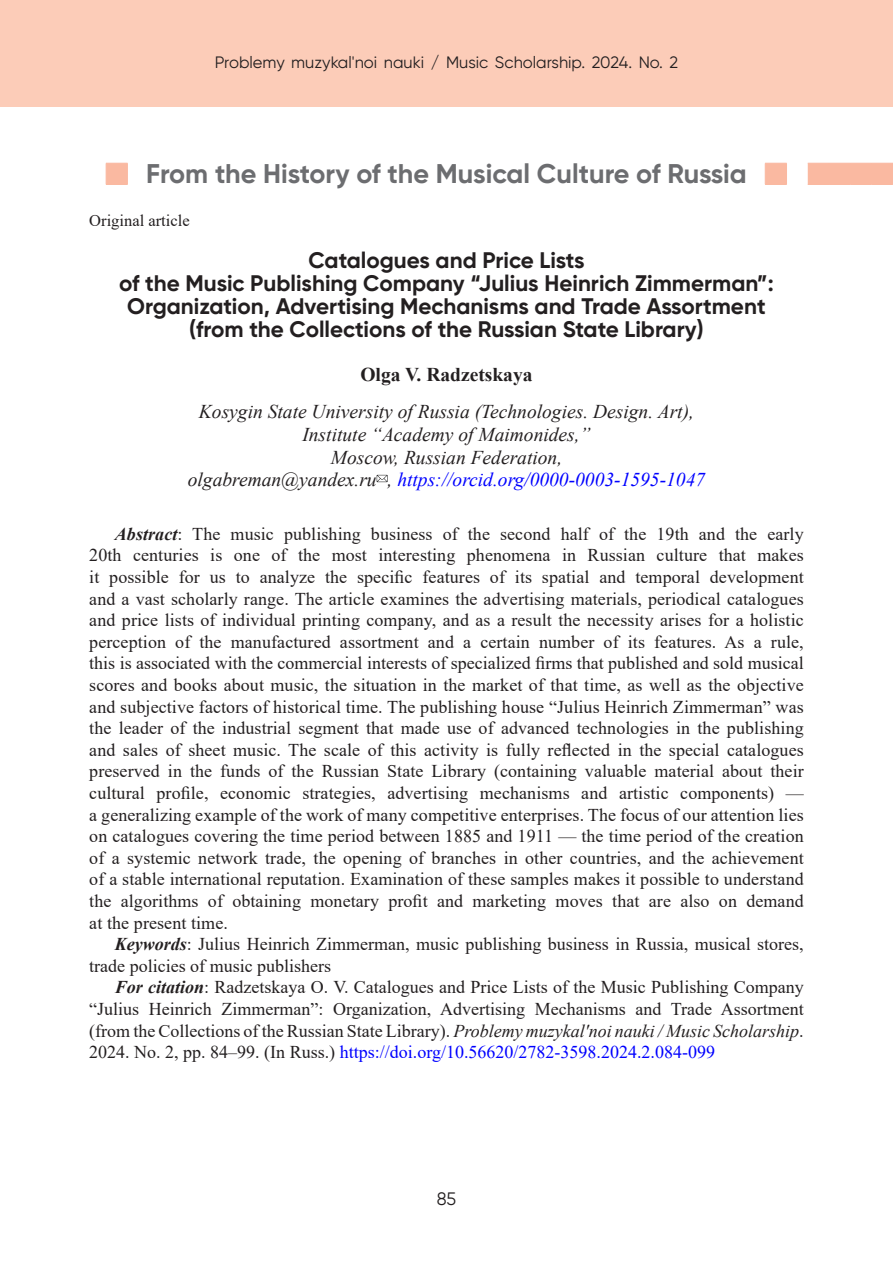
<style>
.page{position:relative;width:893px;height:1263px;background:#fff}
.page>*{position:absolute;margin:0;border:0;box-sizing:border-box;transform-origin:0 0}
.Рубрика{font:700 27px "Gilroy";color:#6c6d70}
.Заголовок{font:700 22.5px/22.8px "Gilroy";color:#231f20;text-align:center}
.Академия{font:italic 19.5px "Times New Roman";color:#231f20}
.Академия-2{font:italic 19.5px "Times New Roman";color:#00f}
.Автор{font:700 19.5px "Times New Roman";color:#231f20}
.Литература{font:18px/21.6px "Times New Roman";color:#231f20;text-align:justify}
.t1{font:18px "Gilroy";color:#231f20}
.t2{font:16.5px "Gilroy";color:#231f20}
.Удк{font:16.5px "Times New Roman";color:#231f20}
.s1{color:#231f20}
.s2{font-weight:700;font-style:italic}
.s3{font-style:italic}
.s4{color:#00f}
</style>
<div class="page">
<div style="left:0;top:0;width:893px;height:107px;background:#fcccb8"></div>
<svg style="left:377px;top:475px;width:11px;height:7px"></svg>
<svg style="left:106px;top:163px;width:787px;height:22px"></svg>
<p class="t2" style="left:215px;top:53px;width:465px">Problemy muzykal'noi nauki / Music Scholarship. 2024. No. 2</p>
<p class="Рубрика" style="left:146px;top:157px;width:602px">From the History of the Musical Culture of Russia</p>
<p class="Удк" style="left:89px;top:209px;width:102px">Original article</p>
<p class="Заголовок" style="left:119px;top:249px;width:656px">Catalogues and Price Lists<br>of the Music Publishing Company “Julius Heinrich Zimmerman”:<br>Organization, Advertising Mechanisms and Trade Assortment (from the Collections of the Russian State Library)</p>
<p class="Автор" style="left:360px;top:361px;width:174px">Olga V. Radzetskaya</p>
<p class="Академия" style="left:199px;top:398px;width:497px">Kosygin State University of Russia (Technologies. Design. Art),</p>
<p class="Академия" style="left:302px;top:421px;width:290px">Institute “Academy of Maimonides,”</p>
<p class="Академия" style="left:331px;top:444px;width:233px">Moscow, Russian Federation,</p>
<p class="Академия-2" style="left:188px;top:466px;width:519px"><span class="s1">olgabreman@yandex.ru ,</span> https://orcid.org/0000-0003-1595-1047</p>
<p class="Литература" style="left:89px;top:522px;width:716px;text-indent:26px"><span class="s2">Abstract</span>: The music publishing business of the second half of the 19th and the early 20th centuries is one of the most interesting phenomena in Russian culture that makes it possible for us to analyze the specific features of its spatial and temporal development and a vast scholarly range. The article examines the advertising materials, periodical catalogues and price lists of individual printing company, and as a result the necessity arises for a holistic perception of the manufactured assortment and a certain number of its features. As a rule, this is associated with the commercial interests of specialized firms that published and sold musical scores and books about music, the situation in the market of that time, as well as the objective and subjective factors of historical time. The publishing house “Julius Heinrich Zimmerman” was the leader of the industrial segment that made use of advanced technologies in the publishing and sales of sheet music. The scale of this activity is fully reflected in the special catalogues preserved in the funds of the Russian State Library (containing valuable material about their cultural profile, economic strategies, advertising mechanisms and artistic components) — a generalizing example of the work of many competitive enterprises. The focus of our attention lies on catalogues covering the time period between 1885 and 1911 — the time period of the creation of a systemic network trade, the opening of branches in other countries, and the achievement of a stable international reputation. Examination of these samples makes it possible to understand the algorithms of obtaining monetary profit and marketing moves that are also on demand at the present time.</p>
<p class="Литература" style="left:89px;top:933px;width:716px;text-indent:26px"><span class="s2">Keywords</span>: Julius Heinrich Zimmerman, music publishing business in Russia, musical stores, trade policies of music publishers</p>
<p class="Литература" style="left:89px;top:976px;width:716px;text-indent:26px"><span class="s2">For citation</span>: Radzetskaya O. V. Catalogues and Price Lists of the Music Publishing Company “Julius Heinrich Zimmerman”: Organization, Advertising Mechanisms and Trade Assortment (from the Collections of the Russian State Library). <span class="s3">Problemy muzykal'noi nauki / Music Scholarship</span>.<br>2024. No. 2, pp. 84–99. (In Russ.) <span class="s4">https://doi.org/10.56620/2782-3598.2024.2.084-099</span></p>
<p class="t1" style="left:437px;top:1188px;width:21px">85</p>
</div>
